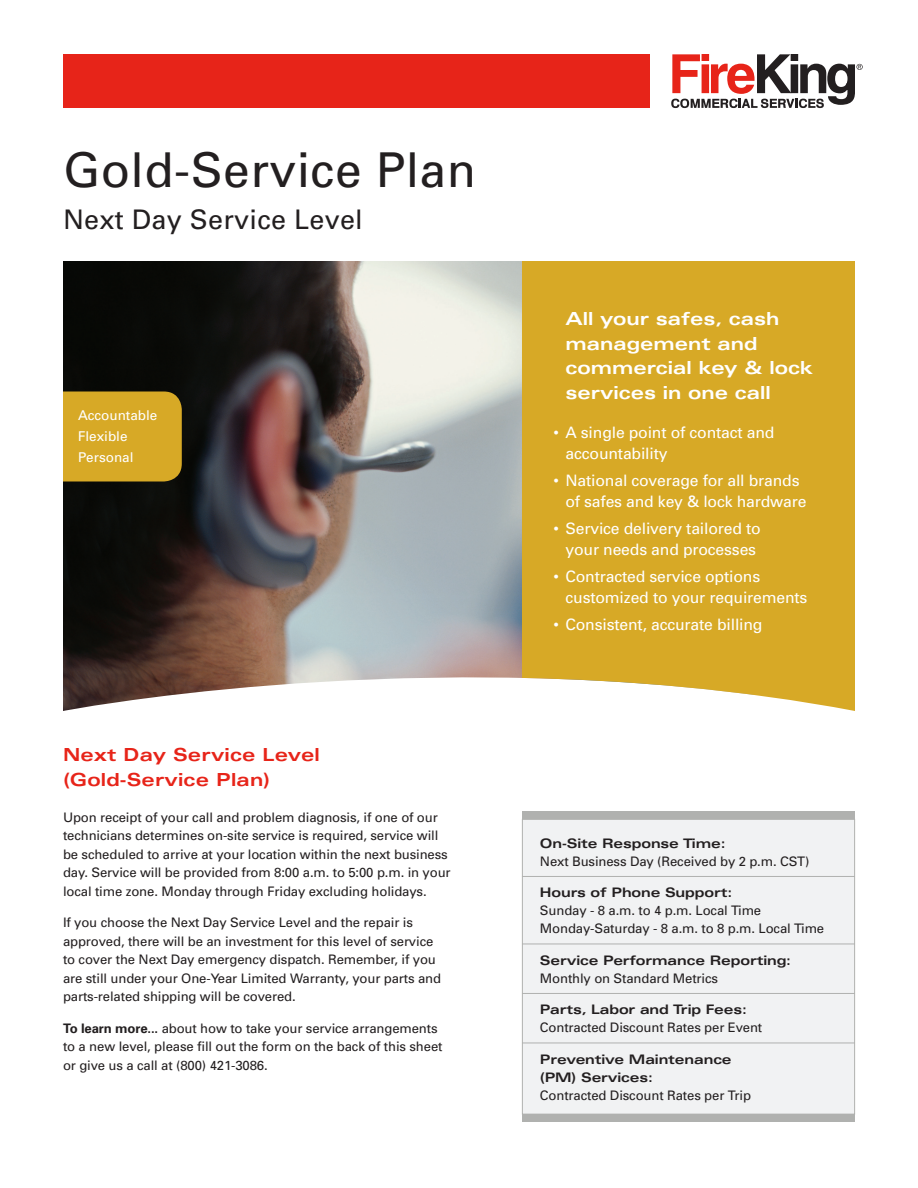
<style>
.page{position:relative;width:918px;height:1188px;background:#fff}
.page>*{position:absolute;margin:0;border:0;box-sizing:border-box;transform-origin:0 0}
.t1{font:48px "Univers";letter-spacing:.01em;color:#231f20}
.t2{font:27px "Univers";letter-spacing:.01em;color:#231f20}
.Top_Subhead_Lead-in{font:700 expanded 18px/24.8px "Univers";color:#fff}
.Subhead_Lead-in{font:700 expanded 18px/24.8px "Univers";letter-spacing:.01em;color:#e72419}
.Top_Bullets{font:15.75px/21px "Univers";letter-spacing:-.01em;color:#fff}
.t3{font:13.5px "Univers";color:#fff}
.Text_Large{font:13.2px/18.3px "Univers";letter-spacing:-.01em;color:#231f20}
.Text_Large-2{font:700 expanded 13.2px/18px "Univers";letter-spacing:-.01em;color:#231f20}
.s1{font-weight:700}
.s2{font-weight:700;font-stretch:expanded}
.s3{font-weight:400;font-stretch:normal}
</style>
<div class="page">
<img style="left:63px;top:261px;width:459px;height:450px">
<div style="left:63px;top:392px;width:119px;height:90px;background:#d7a926"></div>
<div style="left:522px;top:261px;width:333px;height:450px;background:#d7a926"></div>
<div style="left:522px;top:819px;width:333px;height:295px;background:#f1f2f3;border:1px solid #b0b1af"></div>
<hr style="left:522px;top:876px;width:333px;height:1px;background:#b0b1af">
<hr style="left:522px;top:944px;width:333px;height:1px;background:#b0b1af">
<hr style="left:522px;top:993px;width:333px;height:1px;background:#b0b1af">
<hr style="left:522px;top:1043px;width:333px;height:1px;background:#b0b1af">
<div style="left:522px;top:812px;width:333px;height:7px;background:#b0b1af"></div>
<div style="left:522px;top:1114px;width:333px;height:8px;background:#b0b1af"></div>
<div style="left:63px;top:54px;width:586px;height:54px;background:#e72419"></div>
<svg style="left:671px;top:54px;width:192px;height:54px"></svg>
<p class="t1" style="left:63px;top:140px;width:415px">Gold-Service Plan</p>
<p class="t2" style="left:63px;top:203px;width:301px">Next Day Service Level</p>
<p class="t3" style="left:78px;top:407px;width:81px">Accountable</p>
<p class="t3" style="left:78px;top:428px;width:51px">Flexible</p>
<p class="t3" style="left:78px;top:449px;width:57px">Personal</p>
<p class="Subhead_Lead-in" style="left:63px;top:743px;width:258px">Next Day Service Level (Gold-Service Plan)</p>
<p class="Text_Large" style="left:63px;top:808px;width:389px">Upon receipt of your call and problem diagnosis, if one of our technicians determines on-site service is required, service will be scheduled to arrive at your location within the next business day. Service will be provided from 8:00 a.m. to 5:00 p.m. in your local time zone. Monday through Friday excluding holidays.</p>
<p class="Text_Large" style="left:63px;top:913px;width:380px">If you choose the Next Day Service Level and the repair is approved, there will be an investment for this level of service to cover the Next Day emergency dispatch. Remember, if you are still under your One-Year Limited Warranty, your parts and parts-related shipping will be covered.</p>
<p class="Text_Large" style="left:63px;top:1019px;width:381px"><span class="s1">To learn more...</span> about how to take your service arrangements to a new level, please fill out the form on the back of this sheet or give us a call at (800) 421-3086.</p>
<p class="Top_Subhead_Lead-in" style="left:566px;top:306px;width:249px">All your safes, cash management and commercial key &amp; lock services in one call</p>
<p class="Top_Bullets" style="left:566px;top:422px;width:211px;text-indent:-12px">• A single point of contact and accountability</p>
<p class="Top_Bullets" style="left:566px;top:470px;width:243px;text-indent:-12px">• National coverage for all brands of safes and key &amp; lock hardware</p>
<p class="Top_Bullets" style="left:554px;top:518px;width:209px;text-align:center">• Service delivery tailored to your needs and processes</p>
<p class="Top_Bullets" style="left:566px;top:566px;width:244px;text-indent:-12px">• Contracted service options customized to your requirements</p>
<p class="Top_Bullets" style="left:554px;top:614px;width:211px">• Consistent, accurate billing</p>
<p class="Text_Large" style="left:540px;top:834px;width:271px"><span class="s2">On-Site Response Time:<br></span>Next Business Day (Received by 2 p.m. CST)</p>
<p class="Text_Large" style="left:540px;top:883px;width:286px"><span class="s2">Hours of Phone Support:<br></span>Sunday - 8 a.m. to 4 p.m. Local Time<br>Monday-Saturday - 8 a.m. to 8 p.m. Local Time</p>
<p class="Text_Large-2" style="left:540px;top:951px;width:253px">Service Performance Reporting:<br><span class="s3">Monthly on Standard Metrics</span></p>
<p class="Text_Large" style="left:540px;top:1000px;width:224px"><span class="s2">Parts, Labor and Trip Fees:<br></span>Contracted Discount Rates per Event</p>
<p class="Text_Large-2" style="left:540px;top:1050px;width:213px">Preventive Maintenance (PM) Services:<br><span class="s3">Contracted Discount Rates per Trip</span></p>
</div>
